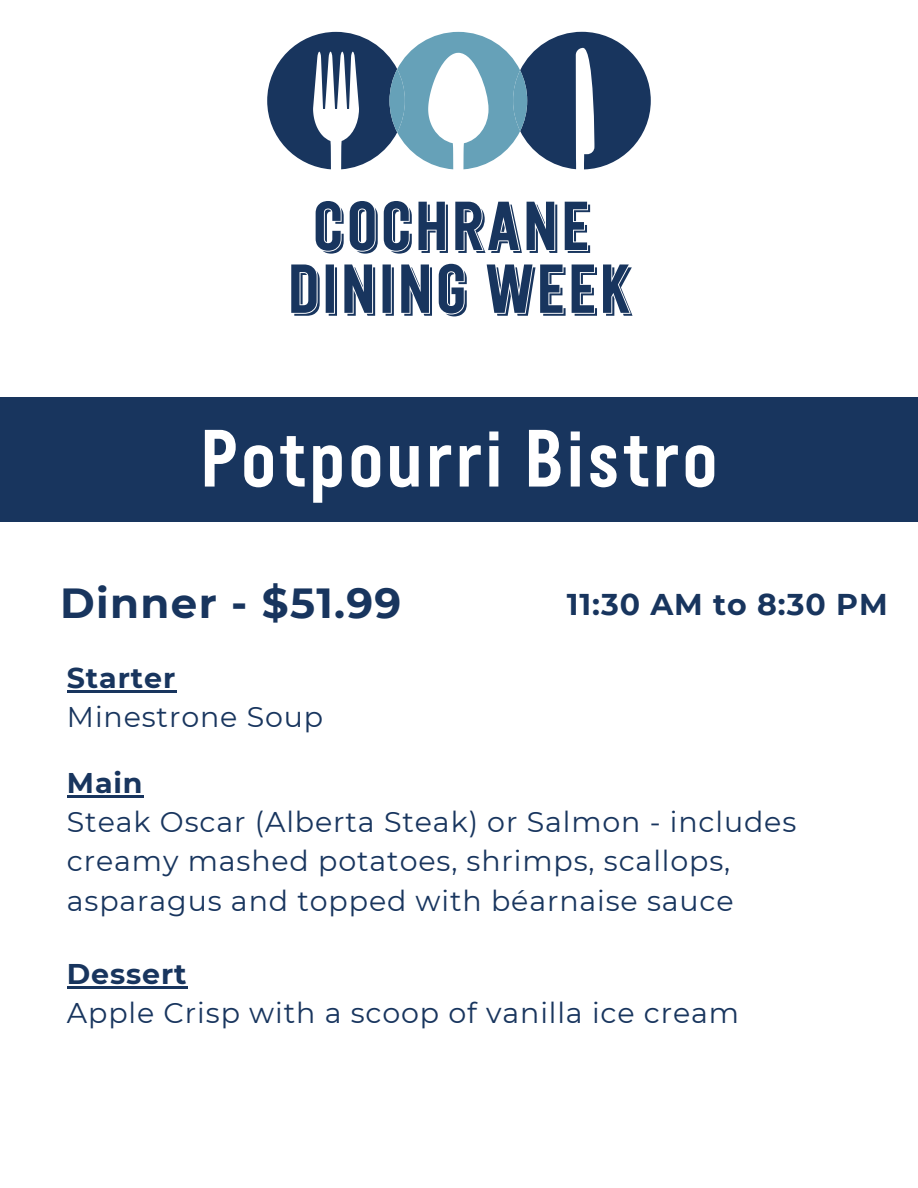
<style>
.page{position:relative;width:918px;height:1188px;background:#fff}
.page>*{position:absolute;margin:0;border:0;box-sizing:border-box;transform-origin:0 0}
.t1{font:81px "Festivo Clean Basic";letter-spacing:.03em;color:#fff}
.t2{font:69.15px/62.8px "Festivo Clean Shadow 1";letter-spacing:.03em;color:#18355e;text-align:center}
.t3{font:700 42px "Montserrat";letter-spacing:.03em;color:#18355e}
.t4{font:700 30px "Montserrat";letter-spacing:.03em;color:#18355e}
.t5{font:28.5px/39.3px "Montserrat";letter-spacing:.03em;color:#18355e}
.t6{font:700 28.5px "Montserrat";letter-spacing:.03em;color:#18355e}
</style>
<div class="page">
<div style="left:0;top:397px;width:918px;height:125px;background:#18355e"></div>
<svg style="left:267px;top:32px;width:384px;height:137px"></svg>
<div style="left:513px;top:70px;width:14px;height:61px;background:#66a1b8;border-radius:50%"></div>
<hr style="left:67px;top:690px;width:109px;height:2px;background:#18355e">
<hr style="left:67px;top:795px;width:77px;height:2px;background:#18355e">
<hr style="left:67px;top:986px;width:121px;height:2px;background:#18355e">
<h2 class="t2" style="left:287px;top:196px;width:345px">COCHRANE<br>DINING WEEK</h2>
<p class="t1" style="left:200px;top:411px;width:519px">Potpourri Bistro</p>
<h1 class="t3" style="left:60px;top:577px;width:342px">Dinner - $51.99</h1>
<h2 class="t4" style="left:567px;top:586px;width:322px">11:30 AM to 8:30 PM</h2>
<h3 class="t6" style="left:67px;top:660px;width:110px">Starter</h3>
<p class="t5" style="left:67px;top:697px;width:258px">Minestrone Soup</p>
<p class="t6" style="left:67px;top:765px;width:77px">Main</p>
<p class="t5" style="left:67px;top:802px;width:731px">Steak Oscar (Alberta Steak) or Salmon - includes creamy mashed potatoes, shrimps, scallops, asparagus and topped with béarnaise sauce</p>
<p class="t6" style="left:67px;top:956px;width:121px">Dessert</p>
<p class="t5" style="left:67px;top:993px;width:674px">Apple Crisp with a scoop of vanilla ice cream</p>
</div>
